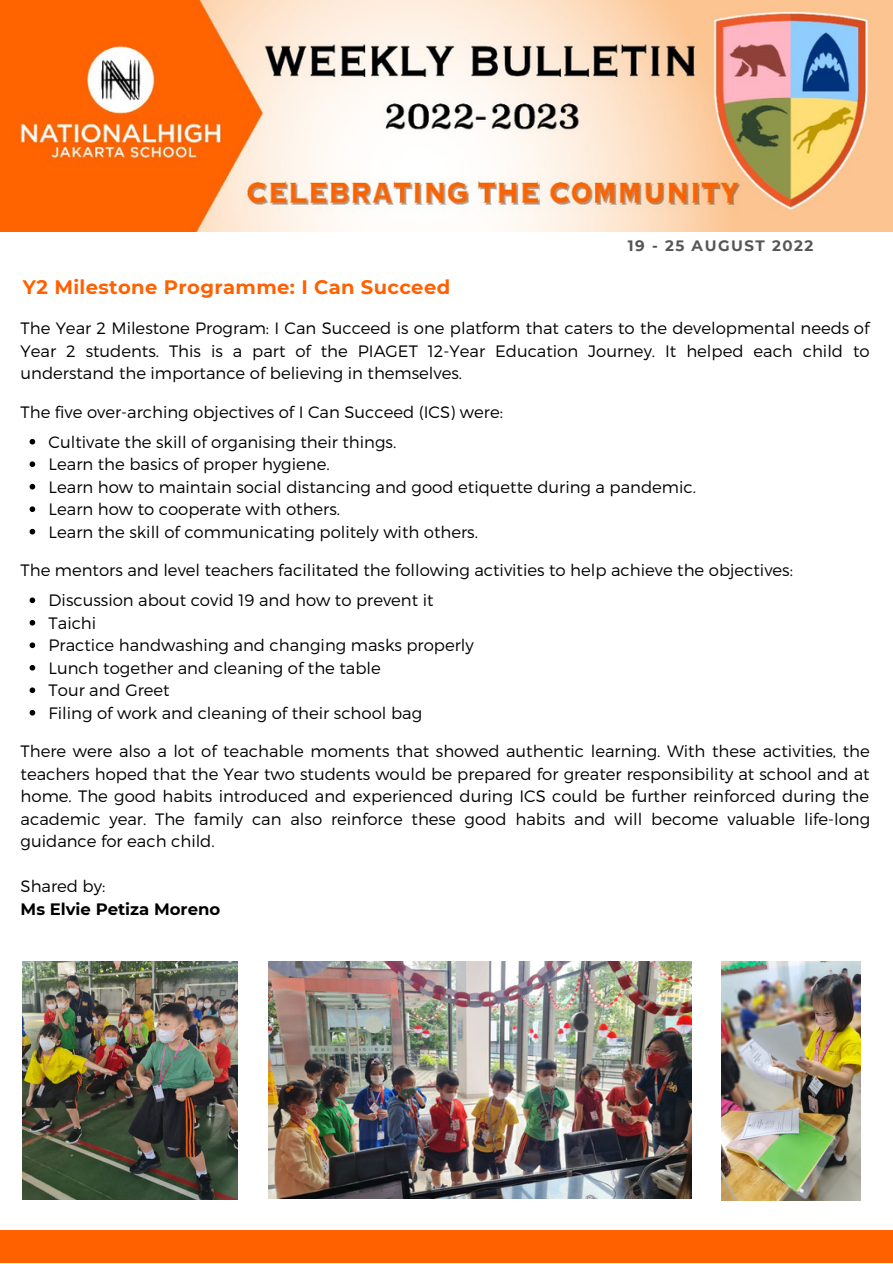
<style>
.page{position:relative;width:893px;height:1264px;background:#fff}
.page>*{position:absolute;margin:0;border:0;box-sizing:border-box;transform-origin:0 0}
.t1{font:700 19.5px "Montserrat";letter-spacing:.02em;color:#ff6100}
.t2{font:300 16.5px/22.5px "Montserrat";color:#000}
.t3{font:700 16.5px "Montserrat";color:#000}
.t4{font:700 15px "Montserrat";letter-spacing:.1em;color:#565656}
</style>
<div class="page">
<div style="left:0;top:1230px;width:892px;height:32px;background:#ff6100"></div>
<img style="left:0;top:0;width:892px;height:231px">
<img style="left:23px;top:961px;width:215px;height:238px">
<img style="left:268px;top:961px;width:423px;height:237px">
<img style="left:721px;top:961px;width:139px;height:239px">
<svg style="left:30px;top:439px;width:5px;height:5px"></svg>
<svg style="left:30px;top:461px;width:5px;height:6px"></svg>
<svg style="left:30px;top:484px;width:5px;height:5px"></svg>
<svg style="left:30px;top:506px;width:5px;height:6px"></svg>
<svg style="left:30px;top:529px;width:5px;height:5px"></svg>
<svg style="left:30px;top:597px;width:5px;height:6px"></svg>
<svg style="left:30px;top:620px;width:5px;height:5px"></svg>
<svg style="left:30px;top:642px;width:5px;height:6px"></svg>
<svg style="left:30px;top:665px;width:5px;height:5px"></svg>
<svg style="left:30px;top:687px;width:5px;height:6px"></svg>
<svg style="left:30px;top:710px;width:5px;height:5px"></svg>
<p class="t1" style="left:23px;top:275px;width:428px">Y2 Milestone Programme: I Can Succeed</p>
<p class="t4" style="left:627px;top:237px;width:187px">19 - 25 AUGUST 2022</p>
<p class="t2" style="left:21px;top:316px;width:850px;text-align:justify">The Year 2 Milestone Program: I Can Succeed is one platform that caters to the developmental needs of Year 2 students. This is a part of the PIAGET 12-Year Education Journey. It helped each child to understand the importance of believing in themselves.</p>
<p class="t2" style="left:21px;top:399px;width:484px">The five over-arching objectives of I Can Succeed (ICS) were:</p>
<p class="t2" style="left:49px;top:430px;width:649px">Cultivate the skill of organising their things.<br>Learn the basics of proper hygiene.<br>Learn how to maintain social distancing and good etiquette during a pandemic.<br>Learn how to cooperate with others.<br>Learn the skill of communicating politely with others.</p>
<p class="t2" style="left:21px;top:558px;width:773px">The mentors and level teachers facilitated the following activities to help achieve the objectives:</p>
<p class="t2" style="left:49px;top:588px;width:426px">Discussion about covid 19 and how to prevent it Taichi<br>Practice handwashing and changing masks properly Lunch together and cleaning of the table<br>Tour and Greet<br>Filing of work and cleaning of their school bag</p>
<p class="t2" style="left:21px;top:739px;width:851px;text-align:justify">There were also a lot of teachable moments that showed authentic learning. With these activities, the teachers hoped that the Year two students would be prepared for greater responsibility at school and at home. The good habits introduced and experienced during ICS could be further reinforced during the academic year. The family can also reinforce these good habits and will become valuable life-long guidance for each child.</p>
<p class="t2" style="left:21px;top:874px;width:86px">Shared by:</p>
<p class="t3" style="left:21px;top:898px;width:201px">Ms Elvie Petiza Moreno</p>
</div>
